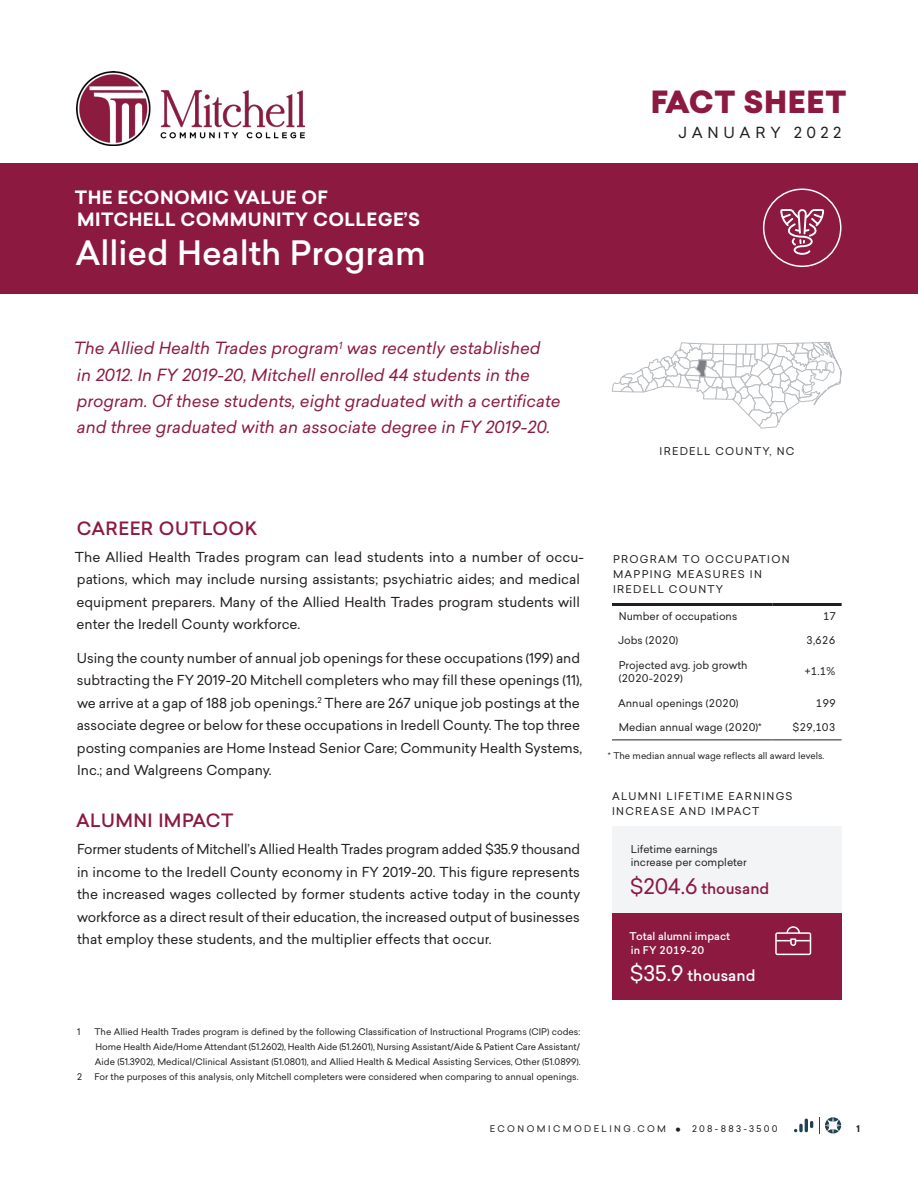
<style>
.page{position:relative;width:918px;height:1188px;background:#fff}
.page>*{position:absolute;margin:0;border:0;box-sizing:border-box;transform-origin:0 0}
.t1{font:500 33px "Sailec";color:#fff}
.t2{font:900 30px "Sailec";letter-spacing:.02em;color:#8c1a40}
.t3{font:700 18px/21.6px "Sailec";letter-spacing:.02em;color:#fff}
.FS_Heading_1{font:500 18px "Sailec";letter-spacing:.025em;color:#8c1a40}
.Program_blurb{font:italic 16.5px/26.2px "Sailec";color:#8c1a40}
.t4{font:500 15px "Sailec";color:#8c1a40}
.t5{font:500 15px "Sailec";color:#fff}
.t6{font:15px "Sailec";letter-spacing:.32em;color:#231f20}
.t7{font:13.5px/22.5px "Sailec";color:#231f20}
.Table_left{font:10.5px/13.5px "Sailec";color:#231f20}
.Figure_title{font:10.5px/15px "Sailec";letter-spacing:.12em;color:#231f20}
.Figure_text{font:10.5px/13.5px "Sailec";color:#231f20}
.Figure_text-2{font:500 10.5px/13.5px "Sailec";color:#fff}
.Table_right{font:10.5px "Sailec";color:#231f20}
.Footnote{font:9px/15px "Sailec";color:#231f20;text-align:justify}
.Figure_footnote{font:9px "Sailec";color:#231f20}
.Footnote-2{font:9px "Sailec";letter-spacing:.27em;color:#231f20}
.t8{font:700 9px "Sailec";color:#231f20}
.s1{font-weight:400;font-size:21px}
.s2{font-size:17.25px}
</style>
<div class="page">
<svg style="left:794px;top:1119px;width:19px;height:13px"></svg>
<svg style="left:819px;top:1117px;width:22px;height:17px"></svg>
<div style="left:0;top:163px;width:918px;height:130px;background:#8c1a40"></div>
<img style="left:76px;top:71px;width:229px;height:75px">
<svg style="left:612px;top:342px;width:230px;height:87px"></svg>
<div style="left:763px;top:188px;width:79px;height:79px;border:2px solid #fff;border-radius:50%"></div>
<svg style="left:780px;top:209px;width:44px;height:46px"></svg>
<div style="left:612px;top:913px;width:230px;height:87px;background:#8c1a40"></div>
<div style="left:612px;top:826px;width:230px;height:87px;background:#f2f4f6"></div>
<svg style="left:775px;top:926px;width:36px;height:29px"></svg>
<hr style="left:612px;top:740px;width:160px;height:1px;background:#231f20">
<hr style="left:772px;top:740px;width:70px;height:1px;background:#231f20">
<hr style="left:612px;top:603px;width:160px;height:3px;background:#231f20">
<hr style="left:772px;top:603px;width:70px;height:3px;background:#231f20">
<p class="t2" style="left:651px;top:80px;width:197px">FACT SHEET</p>
<p class="t3" style="left:75px;top:187px;width:347px">THE ECONOMIC VALUE OF<br>MITCHELL COMMUNITY COLLEGE’S</p>
<p class="t1" style="left:75px;top:230px;width:352px">Allied Health Program</p>
<p class="t6" style="left:678px;top:122px;width:164px">JANUARY 2022</p>
<p class="Program_blurb" style="left:74px;top:335px;width:489px">The Allied Health Trades program<sup>1</sup> was recently established<br>in 2012. In FY 2019-20, Mitchell enrolled 44 students in the program. Of these students, eight graduated with a certificate and three graduated with an associate degree in FY 2019-20.</p>
<p class="Figure_title" style="left:660px;top:444px;width:136px">IREDELL COUNTY, NC</p>
<p class="FS_Heading_1" style="left:77px;top:515px;width:182px">CAREER OUTLOOK</p>
<p class="t7" style="left:75px;top:545px;width:510px">The Allied Health Trades program can lead students into a number of occu&shy;pations, which may include nursing assistants; psychiatric aides; and medical equipment preparers. Many of the Allied Health Trades program students will enter the Iredell County workforce.</p>
<p class="t7" style="left:77px;top:646px;width:507px">Using the county number of annual job openings for these occupations (199) and subtracting the FY 2019-20 Mitchell completers who may fill these openings (11), we arrive at a gap of 188 job openings.<sup>2</sup> There are 267 unique job postings at the associate degree or below for these occupations in Iredell County. The top three posting companies are Home Instead Senior Care; Community Health Systems, Inc.; and Walgreens Company.</p>
<p class="FS_Heading_1" style="left:76px;top:808px;width:159px">ALUMNI IMPACT</p>
<p class="t7" style="left:77px;top:838px;width:505px;text-align:justify">Former students of Mitchell’s Allied Health Trades program added $35.9 thousand in income to the Iredell County economy in FY 2019-20. This figure represents the increased wages collected by former students active today in the county workforce as a direct result of their education, the increased output of businesses that employ these students, and the multiplier effects that occur.</p>
<p class="Footnote" style="left:77px;top:1024px;width:5px">1</p>
<p class="Footnote" style="left:94px;top:1024px;width:488px">The Allied Health Trades program is defined by the following Classification of Instructional Programs (CIP) codes:<br>Home Health Aide/Home Attendant (51.2602), Health Aide (51.2601), Nursing Assistant/Aide &amp; Patient Care Assistant/ Aide (51.3902), Medical/Clinical Assistant (51.0801), and Allied Health &amp; Medical Assisting Services, Other (51.0899).</p>
<p class="Footnote" style="left:77px;top:1069px;width:6px">2</p>
<p class="Footnote" style="left:94px;top:1069px;width:486px">For the purposes of this analysis, only Mitchell completers were considered when comparing to annual openings.</p>
<p class="Figure_title" style="left:613px;top:551px;width:178px">PROGRAM TO OCCUPATION<br>MAPPING MEASURES IN<br>IREDELL COUNTY</p>
<p class="Table_left" style="left:619px;top:609px;width:120px">Number of occupations</p>
<p class="Table_right" style="left:823px;top:609px;width:15px">17</p>
<p class="Table_left" style="left:618px;top:634px;width:62px">Jobs (2020)</p>
<p class="Table_right" style="left:806px;top:633px;width:31px">3,626</p>
<p class="Table_left" style="left:619px;top:658px;width:130px">Projected avg. job growth (2020-2029)</p>
<p class="Table_right" style="left:805px;top:664px;width:32px">+1.1%</p>
<p class="Table_left" style="left:618px;top:696px;width:122px">Annual openings (2020)</p>
<p class="Table_right" style="left:816px;top:695px;width:22px">199</p>
<p class="Table_left" style="left:619px;top:720px;width:144px">Median annual wage (2020)*</p>
<p class="Table_right" style="left:792px;top:720px;width:45px">$29,103</p>
<p class="Figure_footnote" style="left:608px;top:749px;width:218px">* The median annual wage reflects all award levels.</p>
<p class="Figure_title" style="left:612px;top:788px;width:182px">ALUMNI LIFETIME EARNINGS<br>INCREASE AND IMPACT</p>
<p class="Figure_text" style="left:631px;top:842px;width:117px">Lifetime earnings increase per completer</p>
<p class="t4" style="left:630px;top:877px;width:141px"><span class="s1">$204.6</span> thousand</p>
<p class="Figure_text-2" style="left:629px;top:930px;width:102px">Total alumni impact in FY 2019-20</p>
<p class="t5" style="left:630px;top:965px;width:127px"><span class="s1">$35.9</span> thousand</p>
<p class="Footnote-2" style="left:490px;top:1123px;width:289px">ECONOMICMODELING.COM <span class="s2">•</span> 208-883-3500</p>
<p class="t8" style="left:856px;top:1123px;width:5px">1</p>
</div>
